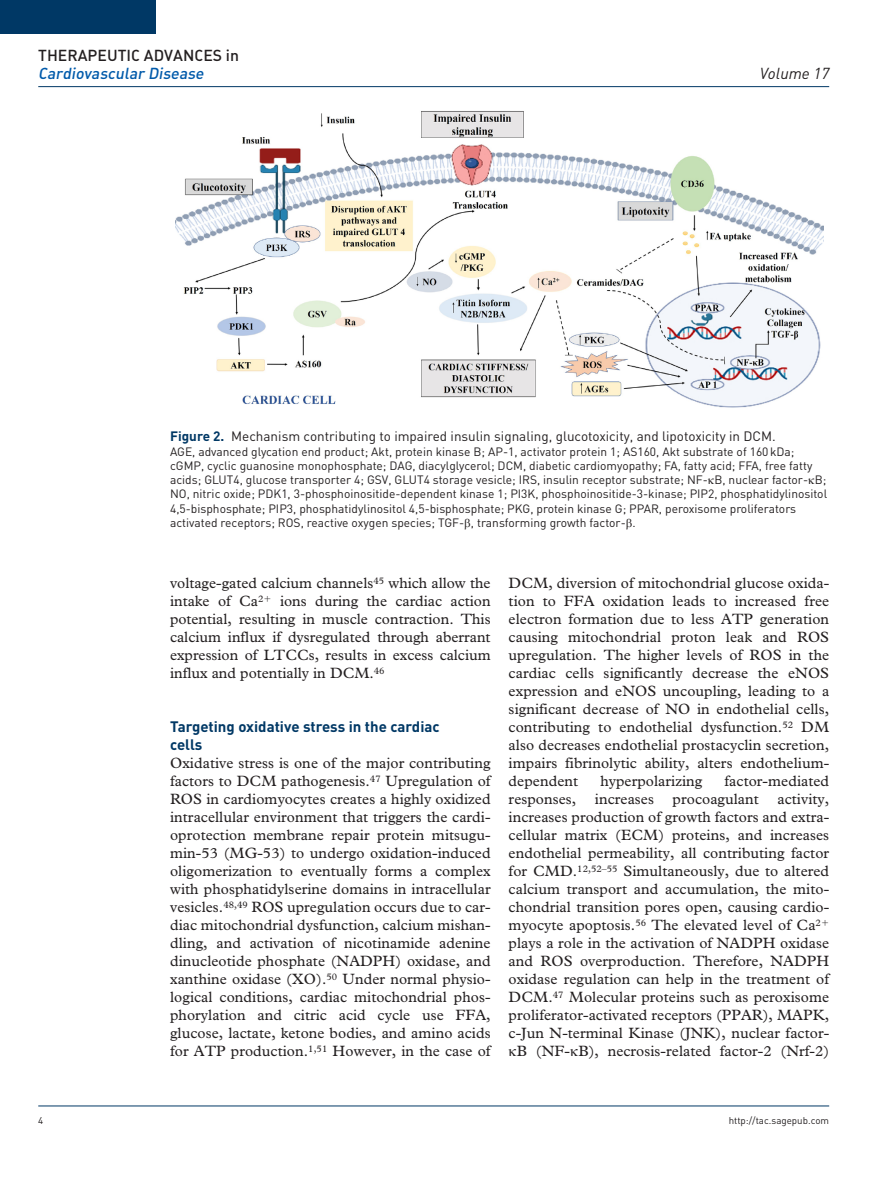
<style>
.page{position:relative;width:893px;height:1191px;background:#fff}
.page>*{position:absolute;margin:0;border:0;box-sizing:border-box;transform-origin:0 0}
.t1{font:15.75px "DIN Medium Alternate";color:#231f20}
.t2{font:italic 15.75px "DIN Medium Alternate";color:#015aaa}
.t3{font:italic 15.75px "DIN";color:#231f20}
.t4{font:15px/18px "Plantin Std";letter-spacing:.005em;color:#231f20;text-align:justify}
.t5{font:700 15px/18px "DIN";color:#003865}
.t6{font:13.5px "DIN";color:#231f20}
.t7{font:12px/14.2px "DIN";color:#231f20}
.t8{font:9.75px "DIN";color:#231f20}
.s1{font-weight:700;color:#003865}
</style>
<div class="page">
<hr style="left:38px;top:86px;width:791px;height:1px;background:#003865">
<hr style="left:38px;top:1105px;width:791px;height:1px;background:#003865">
<div style="left:0;top:0;width:155px;height:34px;background:#003865"></div>
<img style="left:176px;top:111px;width:648px;height:297px">
<p class="t1" style="left:38px;top:45px;width:202px">THERAPEUTIC ADVANCES IN</p>
<p class="t2" style="left:38px;top:63px;width:170px">Cardiovascular Disease</p>
<p class="t3" style="left:760px;top:63px;width:71px">Volume 17</p>
<p class="t6" style="left:170px;top:428px;width:607px"><span class="s1">Figure 2.</span> Mechanism contributing to impaired insulin signaling, glucotoxicity, and lipotoxicity in DCM.</p>
<p class="t7" style="left:170px;top:444px;width:659px">AGE, advanced glycation end product; Akt, protein kinase B; AP-1, activator protein 1; AS160, Akt substrate of 160kDa; cGMP, cyclic guanosine monophosphate; DAG, diacylglycerol; DCM, diabetic cardiomyopathy; FA, fatty acid; FFA, free fatty acids; GLUT4, glucose transporter 4; GSV, GLUT4 storage vesicle; IRS, insulin receptor substrate; NF- B, nuclear factor- B; NO, nitric oxide; PDK1, 3-phosphoinositide-dependent kinase 1; PI3K, phosphoinositide-3-kinase; PIP2, phosphatidylinositol 4,5-bisphosphate; PIP3, phosphatidylinositol 4,5-bisphosphate; PKG, protein kinase G; PPAR, peroxisome proliferators activated receptors; ROS, reactive oxygen species; TGF- , transforming growth factor- .</p>
<p class="t4" style="left:170px;top:574px;width:322px">voltage-gated calcium channels<sup>45</sup> which allow the intake of Ca<sup>2</sup> ions during the cardiac action potential, resulting in muscle contraction. This calcium influx if dysregulated through aberrant expression of LTCCs, results in excess calcium influx and potentially in DCM.<sup>46</sup></p>
<p class="t5" style="left:170px;top:717px;width:271px">Targeting oxidative stress in the cardiac cells</p>
<p class="t4" style="left:170px;top:754px;width:322px">Oxidative stress is one of the major contributing factors to DCM pathogenesis.<sup>47</sup> Upregulation of ROS in cardiomyocytes creates a highly oxidized intracellular environment that triggers the cardi&shy;oprotection membrane repair protein mitsugu&shy;min-53 (MG-53) to undergo oxidation-induced oligomerization to eventually forms a complex with phosphatidylserine domains in intracellular vesicles.<sup>48,49</sup> ROS upregulation occurs due to car&shy;diac mitochondrial dysfunction, calcium mishan&shy;dling, and activation of nicotinamide adenine dinucleotide phosphate (NADPH) oxidase, and xanthine oxidase (XO).<sup>50</sup> Under normal physio&shy;logical conditions, cardiac mitochondrial phos&shy;phorylation and citric acid cycle use FFA, glucose, lactate, ketone bodies, and amino acids for ATP production.<sup>1,51</sup> However, in the case of</p>
<p class="t4" style="left:509px;top:574px;width:322px">DCM, diversion of mitochondrial glucose oxida&shy;tion to FFA oxidation leads to increased free electron formation due to less ATP generation causing mitochondrial proton leak and ROS upregulation. The higher levels of ROS in the cardiac cells significantly decrease the eNOS expression and eNOS uncoupling, leading to a significant decrease of NO in endothelial cells, contributing to endothelial dysfunction.<sup>52</sup> DM also decreases endothelial prostacyclin secretion, impairs fibrinolytic ability, alters endothelium&shy;dependent</p>
<p class="t4" style="left:600px;top:772px;width:103px">hyperpolarizing</p>
<p class="t4" style="left:724px;top:772px;width:106px">factor-mediated</p>
<p class="t4" style="left:509px;top:790px;width:322px">responses, increases procoagulant activity,</p>
<p class="t4" style="left:509px;top:808px;width:322px">increases production of growth factors and extra-</p>
<p class="t4" style="left:509px;top:826px;width:322px">cellular matrix (ECM) proteins, and increases</p>
<p class="t4" style="left:509px;top:844px;width:322px">endothelial permeability, all contributing factor</p>
<p class="t4" style="left:509px;top:862px;width:322px">for CMD.<sup>12,52–55</sup> Simultaneously, due to altered</p>
<p class="t4" style="left:509px;top:880px;width:322px">calcium transport and accumulation, the mito-</p>
<p class="t4" style="left:509px;top:898px;width:322px">chondrial transition pores open, causing cardio-</p>
<p class="t4" style="left:509px;top:916px;width:314px">myocyte apoptosis.<sup>56</sup> The elevated level of Ca<sup>2</sup></p>
<p class="t4" style="left:509px;top:934px;width:322px">plays a role in the activation of NADPH oxidase</p>
<p class="t4" style="left:509px;top:952px;width:322px">and ROS overproduction. Therefore, NADPH</p>
<p class="t4" style="left:509px;top:970px;width:322px">oxidase regulation can help in the treatment of</p>
<p class="t4" style="left:509px;top:988px;width:322px">DCM.<sup>47</sup> Molecular proteins such as peroxisome</p>
<p class="t4" style="left:509px;top:1006px;width:322px">proliferator-activated receptors (PPAR), MAPK,</p>
<p class="t4" style="left:509px;top:1024px;width:322px">c-Jun N-terminal Kinase (JNK), nuclear factor-</p>
<p class="t4" style="left:517px;top:1042px;width:314px">B (NF- B), necrosis-related factor-2 (Nrf-2)</p>
<p class="t8" style="left:38px;top:1114px;width:7px">4</p>
<p class="t8" style="left:729px;top:1114px;width:102px">http://tac.sagepub.com</p>
</div>
